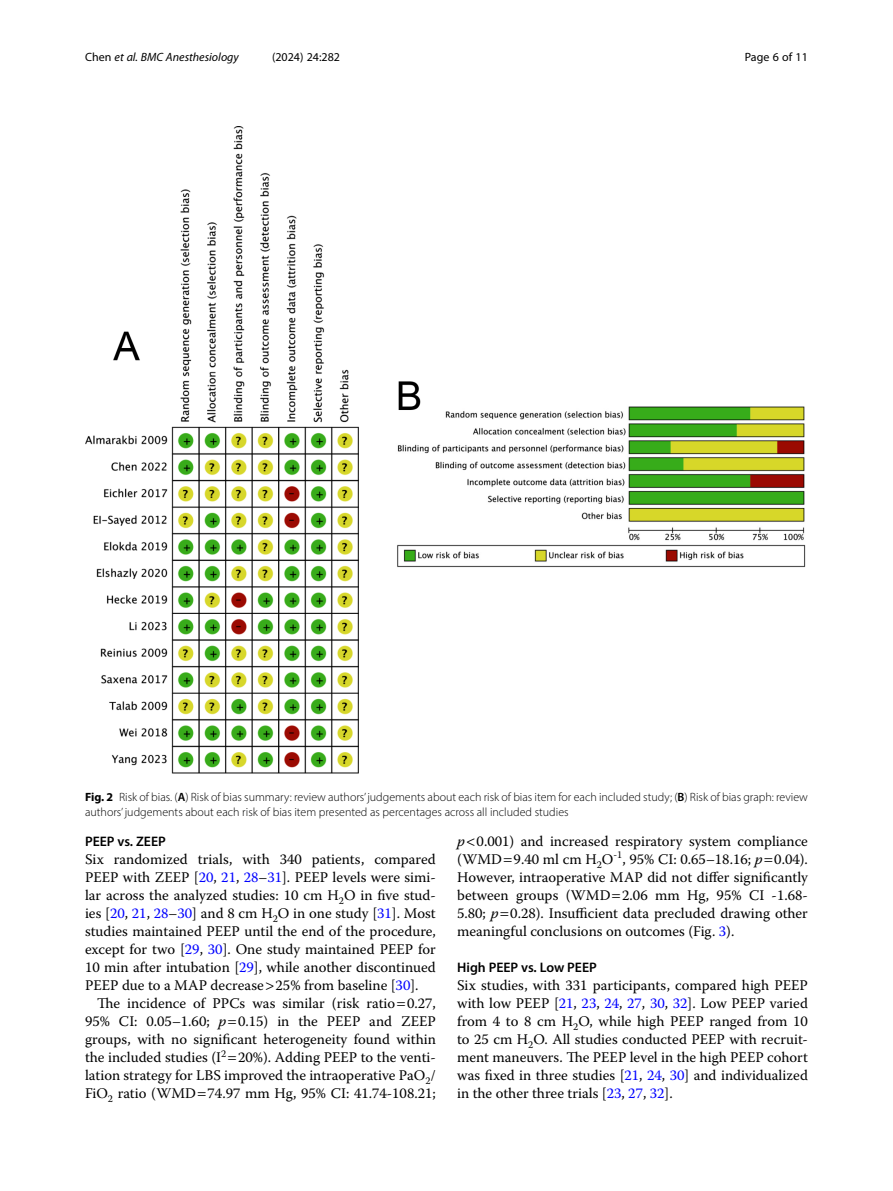
<style>
.page{position:relative;width:893px;height:1191px;background:#fff}
.page>*{position:absolute;margin:0;border:0;box-sizing:border-box;transform-origin:0 0}
.Body_Text{font:14.7px/18px "Warnock Pro";color:#000;text-align:justify}
.Body_Text_Indent{font:14.7px/18px "Warnock Pro";color:#000;text-align:justify}
.Head_2{font:600 13.8px "Myriad Pro";color:#000}
.Figure_Caption{font:300 12px/15px "Myriad Pro";color:#000}
.t1{font:italic 12px "Myriad Pro";color:#000}
.t2{font:12px "Myriad Pro";color:#000}
.s1{font-style:normal}
.s2{font-weight:700}
.s3{font-weight:600}
.s4{color:#00f}
.s5{font-style:italic}
</style>
<div class="page">
<img style="left:85px;top:126px;width:721px;height:647px">
<p class="t1" style="left:85px;top:50px;width:155px"><span class="s1">Chen</span> et al. BMC Anesthesiology</p>
<p class="t2" style="left:272px;top:50px;width:70px">(2024) 24:282</p>
<p class="t2" style="left:745px;top:50px;width:65px">Page 6 of 11</p>
<p class="Figure_Caption" style="left:85px;top:789px;width:724px"><span class="s2">Fig. 2</span> Risk of bias. (<span class="s3">A</span>) Risk of bias summary: review authors’ judgements about each risk of bias item for each included study; (<span class="s3">B</span>) Risk of bias graph: review authors’ judgements about each risk of bias item presented as percentages across all included studies</p>
<p class="Head_2" style="left:85px;top:833px;width:82px">PEEP vs. ZEEP</p>
<p class="Body_Text" style="left:85px;top:850px;width:352px">Six randomized trials, with 340 patients, compared PEEP with ZEEP [<span class="s4">20</span>, <span class="s4">21</span>, <span class="s4">28</span>–<span class="s4">31</span>]. PEEP levels were simi&shy;lar across the analyzed studies: 10 cm H<sub>2</sub>O in five stud&shy;ies [<span class="s4">20</span>, <span class="s4">21</span>, <span class="s4">28</span>–<span class="s4">30</span>] and 8 cm H<sub>2</sub>O in one study [<span class="s4">31</span>]. Most studies maintained PEEP until the end of the procedure, except for two [<span class="s4">29</span>, <span class="s4">30</span>]. One study maintained PEEP for 10 min after intubation [<span class="s4">29</span>], while another discontinued PEEP due to a MAP decrease 25% from baseline [<span class="s4">30</span>].</p>
<p class="Body_Text_Indent" style="left:85px;top:994px;width:352px;text-indent:12px">The incidence of PPCs was similar (risk ratio 0.27, 95% CI: 0.05–1.60; <span class="s5">p</span> 0.15) in the PEEP and ZEEP groups, with no significant heterogeneity found within the included studies (I<sup>2</sup> 20%). Adding PEEP to the venti&shy;lation strategy for LBS improved the intraoperative PaO<sub>2</sub>/ FiO<sub>2</sub> ratio (WMD 74.97 mm Hg, 95% CI: 41.74-108.21;</p>
<p class="Body_Text_Indent" style="left:457px;top:832px;width:352px"><span class="s5">p</span> 0.001) and increased respiratory system compliance (WMD 9.40 ml cm H<sub>2</sub>O<sup>-1</sup>, 95% CI: 0.65–18.16; <span class="s5">p</span> 0.04).<br>However, intraoperative MAP did not differ significantly between groups (WMD 2.06 mm Hg, 95% CI -1.68- 5.80; <span class="s5">p</span> 0.28). Insufficient data precluded drawing other meaningful conclusions on outcomes (Fig. <span class="s4">3</span>).</p>
<p class="Head_2" style="left:457px;top:959px;width:141px">High PEEP vs. Low PEEP</p>
<p class="Body_Text" style="left:457px;top:976px;width:352px">Six studies, with 331 participants, compared high PEEP with low PEEP [<span class="s4">21</span>, <span class="s4">23</span>, <span class="s4">24</span>, <span class="s4">27</span>, <span class="s4">30</span>, <span class="s4">32</span>]. Low PEEP varied from 4 to 8 cm H<sub>2</sub>O, while high PEEP ranged from 10 to 25 cm H<sub>2</sub>O. All studies conducted PEEP with recruit&shy;ment maneuvers. The PEEP level in the high PEEP cohort was fixed in three studies [<span class="s4">21</span>, <span class="s4">24</span>, <span class="s4">30</span>] and individualized in the other three trials [<span class="s4">23</span>, <span class="s4">27</span>, <span class="s4">32</span>].</p>
</div>
